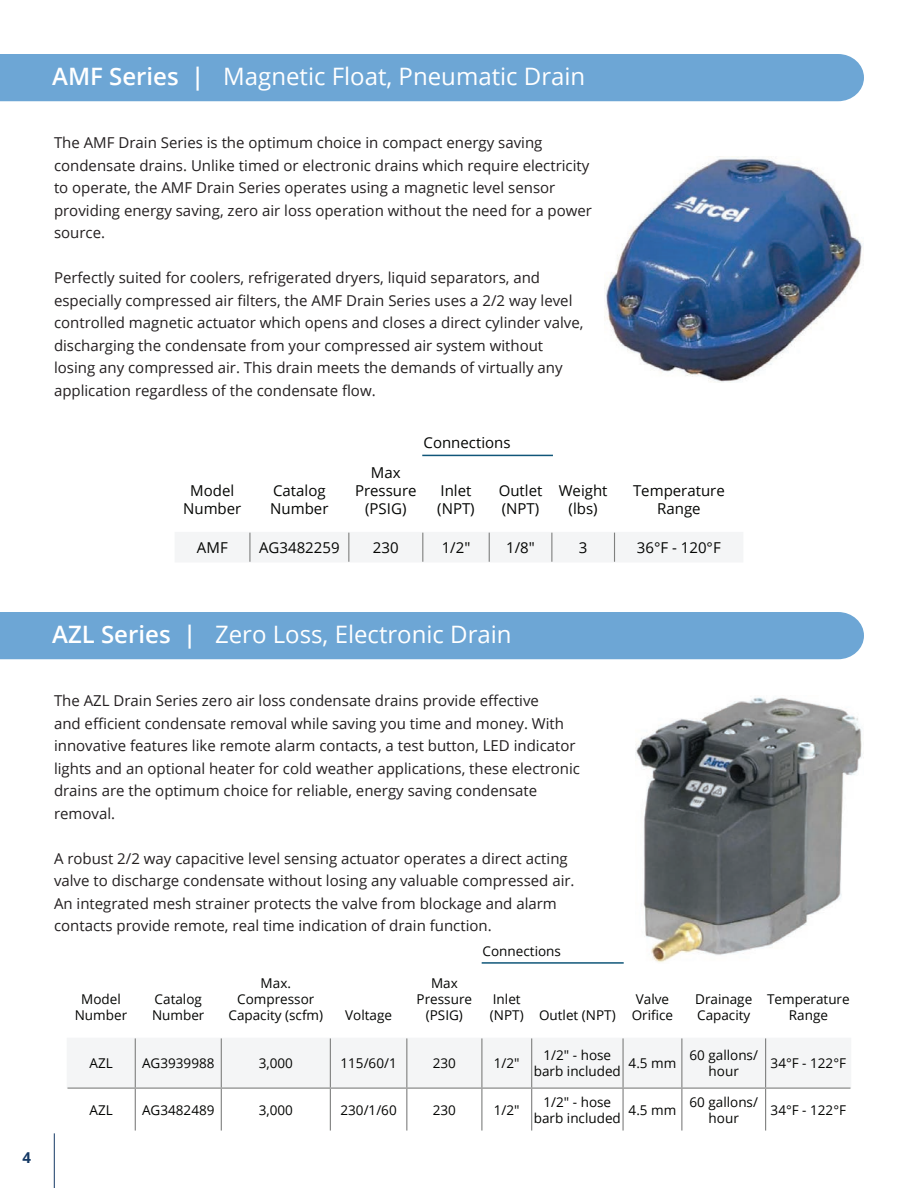
<style>
.page{position:relative;width:918px;height:1188px;background:#fff}
.page>*{position:absolute;margin:0;border:0;box-sizing:border-box;transform-origin:0 0}
.t1{font:24px "Open Sans";color:#fff}
.t2{font:15px/22.5px "Open Sans";color:#231f20}
.t3{font:15px/18px "Open Sans";color:#040503;text-align:center}
.t4{font:700 15px "Open Sans";color:#153965}
.t5{font:13.5px/16.2px "Open Sans";color:#040503;text-align:center}
.s1{font-weight:600}
</style>
<div class="page">
<hr style="left:54px;top:1133px;width:1px;height:55px;background:#153965">
<div style="left:0;top:54px;width:864px;height:47px;background:#6da6d5"></div>
<div style="left:0;top:612px;width:864px;height:47px;background:#6da6d5"></div>
<div style="left:175px;top:532px;width:568px;height:30px;background:#f4f5f6"></div>
<hr style="left:422px;top:455px;width:131px;height:1px;background:#105679">
<img style="left:605px;top:158px;width:259px;height:224px">
<img style="left:635px;top:697px;width:227px;height:266px">
<div style="left:67px;top:1038px;width:784px;height:50px;background:#f4f5f6"></div>
<hr style="left:135px;top:1038px;width:1px;height:50px;background:#7f807f">
<hr style="left:221px;top:1038px;width:1px;height:50px;background:#7f807f">
<hr style="left:330px;top:1038px;width:1px;height:50px;background:#7f807f">
<hr style="left:406px;top:1038px;width:1px;height:50px;background:#7f807f">
<hr style="left:481px;top:1038px;width:1px;height:50px;background:#7f807f">
<hr style="left:531px;top:1038px;width:1px;height:50px;background:#7f807f">
<hr style="left:622px;top:1038px;width:2px;height:50px;background:#7f807f">
<hr style="left:681px;top:1038px;width:1px;height:50px;background:#7f807f">
<hr style="left:765px;top:1038px;width:1px;height:50px;background:#7f807f">
<hr style="left:67px;top:1088px;width:68px;height:1px;background:#7f807f">
<hr style="left:135px;top:1088px;width:86px;height:1px;background:#7f807f">
<hr style="left:221px;top:1088px;width:109px;height:1px;background:#7f807f">
<hr style="left:330px;top:1088px;width:77px;height:1px;background:#7f807f">
<hr style="left:407px;top:1088px;width:75px;height:1px;background:#7f807f">
<hr style="left:482px;top:1088px;width:50px;height:1px;background:#7f807f">
<hr style="left:532px;top:1088px;width:91px;height:1px;background:#7f807f">
<hr style="left:623px;top:1088px;width:59px;height:1px;background:#7f807f">
<hr style="left:682px;top:1088px;width:84px;height:1px;background:#7f807f">
<hr style="left:766px;top:1088px;width:85px;height:1px;background:#7f807f">
<hr style="left:135px;top:1089px;width:1px;height:42px;background:#7f807f">
<hr style="left:221px;top:1089px;width:1px;height:42px;background:#7f807f">
<hr style="left:330px;top:1089px;width:1px;height:42px;background:#7f807f">
<hr style="left:406px;top:1089px;width:1px;height:42px;background:#7f807f">
<hr style="left:481px;top:1089px;width:1px;height:42px;background:#7f807f">
<hr style="left:531px;top:1089px;width:1px;height:42px;background:#7f807f">
<hr style="left:622px;top:1089px;width:2px;height:42px;background:#7f807f">
<hr style="left:681px;top:1089px;width:1px;height:42px;background:#7f807f">
<hr style="left:765px;top:1089px;width:1px;height:42px;background:#7f807f">
<hr style="left:482px;top:962px;width:142px;height:2px;background:#105679">
<h1 class="t1" style="left:52px;top:59px;width:535px"><span class="s1">AMF Series |</span> Magnetic Float, Pneumatic Drain</h1>
<p class="t2" style="left:54px;top:131px;width:540px">The AMF Drain Series is the optimum choice in compact energy saving condensate drains. Unlike timed or electronic drains which require electricity to operate, the AMF Drain Series operates using a magnetic level sensor providing energy saving, zero air loss operation without the need for a power source.</p>
<p class="t2" style="left:54px;top:266px;width:531px">Perfectly suited for coolers, refrigerated dryers, liquid separators, and especially compressed air filters, the AMF Drain Series uses a 2/2 way level controlled magnetic actuator which opens and closes a direct cylinder valve, discharging the condensate from your compressed air system without losing any compressed air. This drain meets the demands of virtually any application regardless of the condensate flow.</p>
<p class="t3" style="left:183px;top:481px;width:60px">Model<br>Number</p>
<p class="t3" style="left:270px;top:481px;width:60px;text-align:left">Catalog<br>Number</p>
<p class="t3" style="left:355px;top:463px;width:63px">Max<br>Pressure (PSIG)</p>
<p class="t3" style="left:424px;top:433px;width:89px">Connections</p>
<p class="t3" style="left:437px;top:481px;width:39px;text-align:left">Inlet (NPT)</p>
<p class="t3" style="left:499px;top:481px;width:45px;text-align:left">Outlet (NPT)</p>
<p class="t3" style="left:559px;top:481px;width:50px">Weight (lbs)</p>
<p class="t3" style="left:633px;top:481px;width:93px">Temperature<br>Range</p>
<p class="t3" style="left:197px;top:538px;width:32px">AMF</p>
<p class="t3" style="left:259px;top:538px;width:82px">AG3482259</p>
<p class="t3" style="left:373px;top:538px;width:27px">230</p>
<p class="t3" style="left:442px;top:538px;width:30px">1/2"</p>
<p class="t3" style="left:506px;top:538px;width:30px">1/8"</p>
<p class="t3" style="left:579px;top:538px;width:10px">3</p>
<p class="t3" style="left:637px;top:538px;width:85px">36°F - 120°F</p>
<p class="t4" style="left:23px;top:1147px;width:10px">4</p>
<h1 class="t1" style="left:52px;top:617px;width:461px"><span class="s1">AZL Series |</span> Zero Loss, Electronic Drain</h1>
<p class="t2" style="left:54px;top:689px;width:528px">The AZL Drain Series zero air loss condensate drains provide effective<br>and efficient condensate removal while saving you time and money. With innovative features like remote alarm contacts, a test button, LED indicator lights and an optional heater for cold weather applications, these electronic drains are the optimum choice for reliable, energy saving condensate removal.</p>
<p class="t2" style="left:54px;top:847px;width:522px">A robust 2/2 way capacitive level sensing actuator operates a direct acting valve to discharge condensate without losing any valuable compressed air.<br>An integrated mesh strainer protects the valve from blockage and alarm contacts provide remote, real time indication of drain function.</p>
<p class="t5" style="left:75px;top:990px;width:54px">Model<br>Number</p>
<p class="t5" style="left:152px;top:990px;width:54px;text-align:left">Catalog<br>Number</p>
<p class="t5" style="left:228px;top:974px;width:96px">Max.<br>Compressor<br>Capacity (scfm)</p>
<p class="t5" style="left:345px;top:1007px;width:48px">Voltage</p>
<p class="t5" style="left:417px;top:974px;width:57px">Max<br>Pressure (PSIG)</p>
<p class="t5" style="left:483px;top:943px;width:80px">Connections</p>
<p class="t5" style="left:490px;top:990px;width:127px;text-align:left">Inlet<br>(NPT) Outlet (NPT)</p>
<p class="t5" style="left:632px;top:990px;width:43px">Valve<br>Orifice</p>
<p class="t5" style="left:695px;top:990px;width:59px;text-align:left">Drainage<br>Capacity</p>
<p class="t5" style="left:767px;top:990px;width:84px">Temperature<br>Range</p>
<p class="t5" style="left:89px;top:1055px;width:25px">AZL</p>
<p class="t5" style="left:142px;top:1055px;width:74px">AG3939988</p>
<p class="t5" style="left:259px;top:1055px;width:36px">3,000</p>
<p class="t5" style="left:341px;top:1055px;width:58px">115/60/1</p>
<p class="t5" style="left:433px;top:1055px;width:25px">230</p>
<p class="t5" style="left:494px;top:1055px;width:27px">1/2"</p>
<p class="t5" style="left:534px;top:1047px;width:89px">1/2" - hose barb included</p>
<p class="t5" style="left:629px;top:1055px;width:49px">4.5 mm</p>
<p class="t5" style="left:689px;top:1047px;width:70px">60 gallons/ hour</p>
<p class="t5" style="left:771px;top:1055px;width:77px">34°F - 122°F</p>
<p class="t5" style="left:89px;top:1102px;width:25px">AZL</p>
<p class="t5" style="left:142px;top:1102px;width:74px">AG3482489</p>
<p class="t5" style="left:259px;top:1102px;width:36px">3,000</p>
<p class="t5" style="left:341px;top:1102px;width:58px">230/1/60</p>
<p class="t5" style="left:433px;top:1102px;width:25px">230</p>
<p class="t5" style="left:494px;top:1102px;width:27px">1/2"</p>
<p class="t5" style="left:534px;top:1093px;width:89px">1/2" - hose barb included</p>
<p class="t5" style="left:629px;top:1102px;width:49px">4.5 mm</p>
<p class="t5" style="left:689px;top:1093px;width:70px">60 gallons/ hour</p>
<p class="t5" style="left:771px;top:1102px;width:77px">34°F - 122°F</p>
</div>
